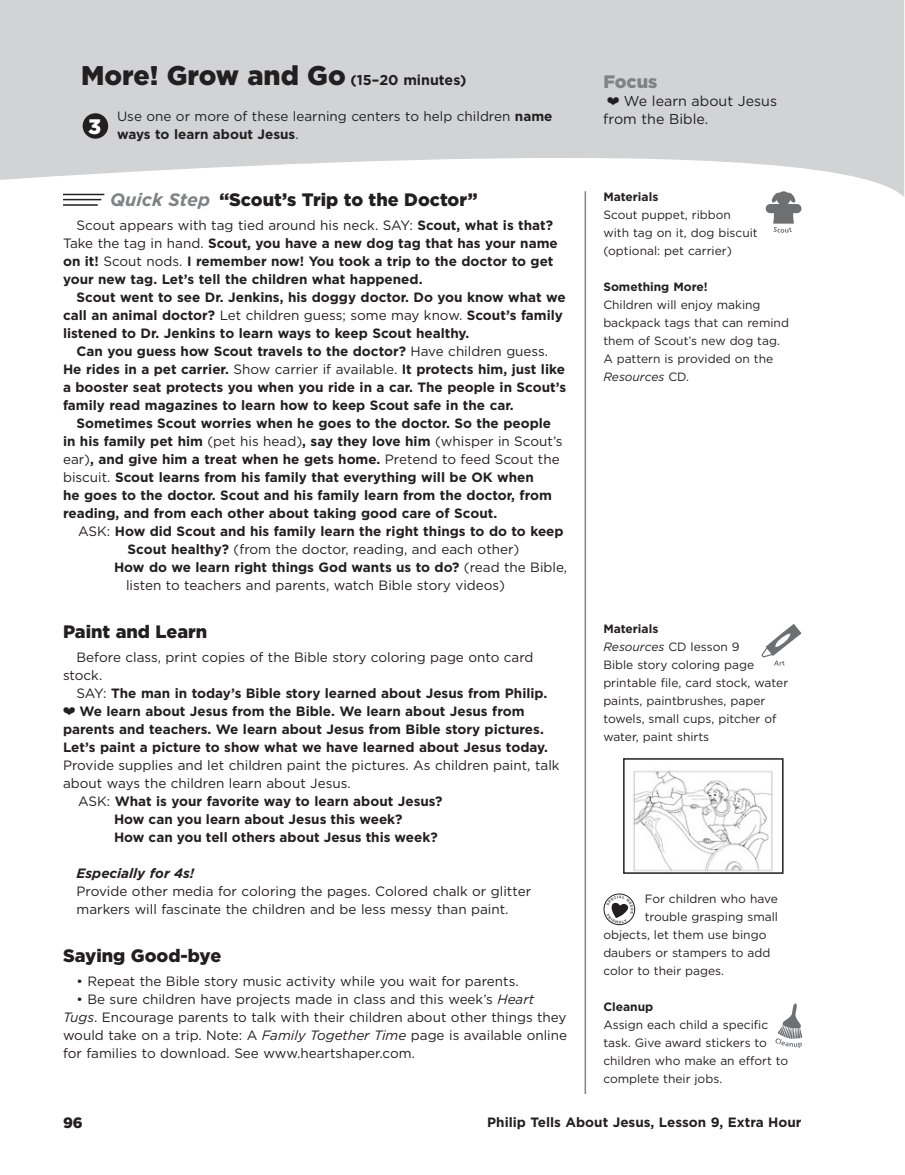
<style>
.page{position:relative;width:905px;height:1175px;background:#fff}
.page>*{position:absolute;margin:0;border:0;box-sizing:border-box;transform-origin:0 0}
.t1{font:900 27px "Gotham";color:#231f20}
.t2{font:900 21px "Gotham";color:#fff}
.t3{font:900 18px "Gotham";color:#231f20}
.t4{font:900 18px "Gotham";color:#808285}
.t5{font:900 15px "Gotham";color:#231f20}
.t6{font:14.25px/18px "Gotham";color:#231f20}
.t7{font:700 13.5px/18px "Gotham";color:#231f20}
.t8{font:13.5px/18px "Gotham";color:#231f20}
.t9{font:italic 700 13.5px "Gotham";color:#231f20}
.t10{font:12px/18px "Gotham";color:#231f20}
.t11{font:700 12px "Gotham";color:#231f20}
.s1{font-weight:700;font-size:14.25px}
.s2{font-weight:700}
.s3{font-weight:700;font-style:italic;color:#808285}
.s4{font-weight:400}
.s5{font-style:italic}
</style>
<div class="page">
<svg style="left:0;top:0;width:904px;height:197px;fill:#d1d3d4"></svg>
<hr style="left:63px;top:194px;width:41px;height:1px;background:#231f20">
<hr style="left:63px;top:199px;width:38px;height:1px;background:#231f20">
<hr style="left:63px;top:204px;width:35px;height:2px;background:#231f20">
<div style="left:604px;top:893px;width:31px;height:31px;border:1px solid #231f20;border-radius:50%"></div>
<svg style="left:606px;top:895px;width:27px;height:28px"></svg>
<hr style="left:584px;top:191px;width:2px;height:903px;background:#808285">
<div style="left:83px;top:113px;width:25px;height:26px;background:#231f20;border-radius:50%"></div>
<svg style="left:765px;top:191px;width:36px;height:42px"></svg>
<svg style="left:775px;top:1003px;width:27px;height:45px"></svg>
<svg style="left:761px;top:624px;width:40px;height:41px"></svg>
<img style="left:633px;top:770px;width:140px;height:100px">
<div style="left:623px;top:758px;width:160px;height:115px;border:2px solid #231f20"></div>
<svg style="left:607px;top:97px;width:12px;height:8px"></svg>
<h1 class="t1" style="left:81px;top:56px;width:387px">More! Grow and Go <span class="s1">(15–20 minutes)</span></h1>
<p class="t8" style="left:117px;top:107px;width:437px">Use one or more of these learning centers to help children <span class="s2">name ways to learn about Jesus</span>.</p>
<h2 class="t2" style="left:88px;top:112px;width:15px">3</h2>
<h3 class="t3" style="left:110px;top:187px;width:369px"><span class="s3">Quick Step</span> “Scout’s Trip to the Doctor”</h3>
<p class="t7" style="left:63px;top:216px;width:496px;text-indent:14px"><span class="s4">Scout appears with tag tied around his neck. SAY:</span> Scout, what is that?<br><span class="s4">Take the tag in hand.</span> Scout, you have a new dog tag that has your name on it! <span class="s4">Scout nods.</span> I remember now! You took a trip to the doctor to get your new tag. Let’s tell the children what happened.</p>
<p class="t7" style="left:63px;top:288px;width:504px;text-indent:14px">Scout went to see Dr. Jenkins, his doggy doctor. Do you know what we call an animal doctor? <span class="s4">Let children guess; some may know.</span> Scout’s family listened to Dr. Jenkins to learn ways to keep Scout healthy.</p>
<p class="t7" style="left:63px;top:342px;width:505px;text-indent:14px">Can you guess how Scout travels to the doctor? <span class="s4">Have children guess.<br></span>He rides in a pet carrier. <span class="s4">Show carrier if available.</span> It protects him, just like a booster seat protects you when you ride in a car. The people in Scout’s family read magazines to learn how to keep Scout safe in the car.</p>
<p class="t7" style="left:63px;top:414px;width:501px;text-indent:14px">Sometimes Scout worries when he goes to the doctor. So the people in his family pet him <span class="s4">(pet his head)</span>, say they love him <span class="s4">(whisper in Scout’s ear)</span>, and give him a treat when he gets home. <span class="s4">Pretend to feed Scout the biscuit.</span> Scout learns from his family that everything will be OK when<br>he goes to the doctor. Scout and his family learn from the doctor, from reading, and from each other about taking good care of Scout.</p>
<p class="t7" style="left:78px;top:522px;width:487px"><span class="s4">ASK:</span> How did Scout and his family learn the right things to do to keep</p>
<p class="t8" style="left:128px;top:540px;width:393px"><span class="s2">Scout healthy?</span> (from the doctor, reading, and each other)</p>
<p class="t7" style="left:114px;top:558px;width:454px">How do we learn right things God wants us to do? <span class="s4">(read the Bible,</span></p>
<p class="t8" style="left:126px;top:575px;width:380px">listen to teachers and parents, watch Bible story videos)</p>
<h3 class="t3" style="left:63px;top:619px;width:146px">Paint and Learn</h3>
<p class="t8" style="left:63px;top:648px;width:472px;text-indent:14px">Before class, print copies of the Bible story coloring page onto card stock.</p>
<p class="t7" style="left:76px;top:684px;width:472px"><span class="s4">SAY:</span> The man in today’s Bible story learned about Jesus from Philip.</p>
<p class="t7" style="left:79px;top:702px;width:446px">We learn about Jesus from the Bible. We learn about Jesus from</p>
<p class="t7" style="left:63px;top:720px;width:482px">parents and teachers. We learn about Jesus from Bible story pictures.</p>
<p class="t7" style="left:63px;top:738px;width:486px">Let’s paint a picture to show what we have learned about Jesus today.</p>
<p class="t8" style="left:63px;top:756px;width:498px">Provide supplies and let children paint the pictures. As children paint, talk</p>
<p class="t8" style="left:63px;top:774px;width:289px">about ways the children learn about Jesus.</p>
<p class="t7" style="left:78px;top:792px;width:366px"><span class="s4">ASK:</span> What is your favorite way to learn about Jesus?</p>
<p class="t7" style="left:114px;top:810px;width:290px">How can you learn about Jesus this week?</p>
<p class="t7" style="left:114px;top:828px;width:325px">How can you tell others about Jesus this week?</p>
<p class="t9" style="left:76px;top:864px;width:119px">Especially for 4s!</p>
<p class="t8" style="left:76px;top:882px;width:456px">Provide other media for coloring the pages. Colored chalk or glitter markers will fascinate the children and be less messy than paint.</p>
<h3 class="t3" style="left:63px;top:943px;width:160px">Saying Good-bye</h3>
<p class="t8" style="left:76px;top:972px;width:443px">• Repeat the Bible story music activity while you wait for parents.</p>
<p class="t8" style="left:63px;top:990px;width:505px;text-indent:14px">• Be sure children have projects made in class and this week’s <span class="s5">Heart Tugs</span>. Encourage parents to talk with their children about other things they would take on a trip. Note: A <span class="s5">Family Together Time</span> page is available online for families to download. See www.heartshaper.com.</p>
<h3 class="t4" style="left:603px;top:69px;width:56px">Focus</h3>
<p class="t6" style="left:603px;top:92px;width:175px;text-indent:21px">We learn about Jesus from the Bible.</p>
<p class="t11" style="left:603px;top:189px;width:57px">Materials</p>
<p class="t10" style="left:603px;top:205px;width:156px">Scout puppet, ribbon with tag on it, dog biscuit (optional: pet carrier)</p>
<p class="t11" style="left:603px;top:279px;width:106px">Something More!</p>
<p class="t10" style="left:603px;top:295px;width:187px">Children will enjoy making backpack tags that can remind them of Scout’s new dog tag.<br>A pattern is provided on the<br><span class="s5">Resources</span> CD.</p>
<p class="t10" style="left:603px;top:619px;width:186px"><span class="s2">Materials<br></span><span class="s5">Resources</span> CD lesson 9<br>Bible story coloring page printable file, card stock, water paints, paintbrushes, paper towels, small cups, pitcher of water, paint shirts</p>
<p class="t10" style="left:644px;top:889px;width:135px">For children who have</p>
<p class="t10" style="left:644px;top:907px;width:135px">trouble grasping small</p>
<p class="t10" style="left:603px;top:925px;width:165px">objects, let them use bingo</p>
<p class="t10" style="left:603px;top:943px;width:168px">daubers or stampers to add</p>
<p class="t10" style="left:603px;top:961px;width:122px">color to their pages.</p>
<p class="t11" style="left:603px;top:999px;width:51px">Cleanup</p>
<p class="t10" style="left:603px;top:1015px;width:186px">Assign each child a specific task. Give award stickers to children who make an effort to complete their jobs.</p>
<p class="t5" style="left:63px;top:1112px;width:21px">96</p>
<p class="t7" style="left:487px;top:1113px;width:316px">Philip Tells About Jesus, Lesson 9, Extra Hour</p>
</div>
